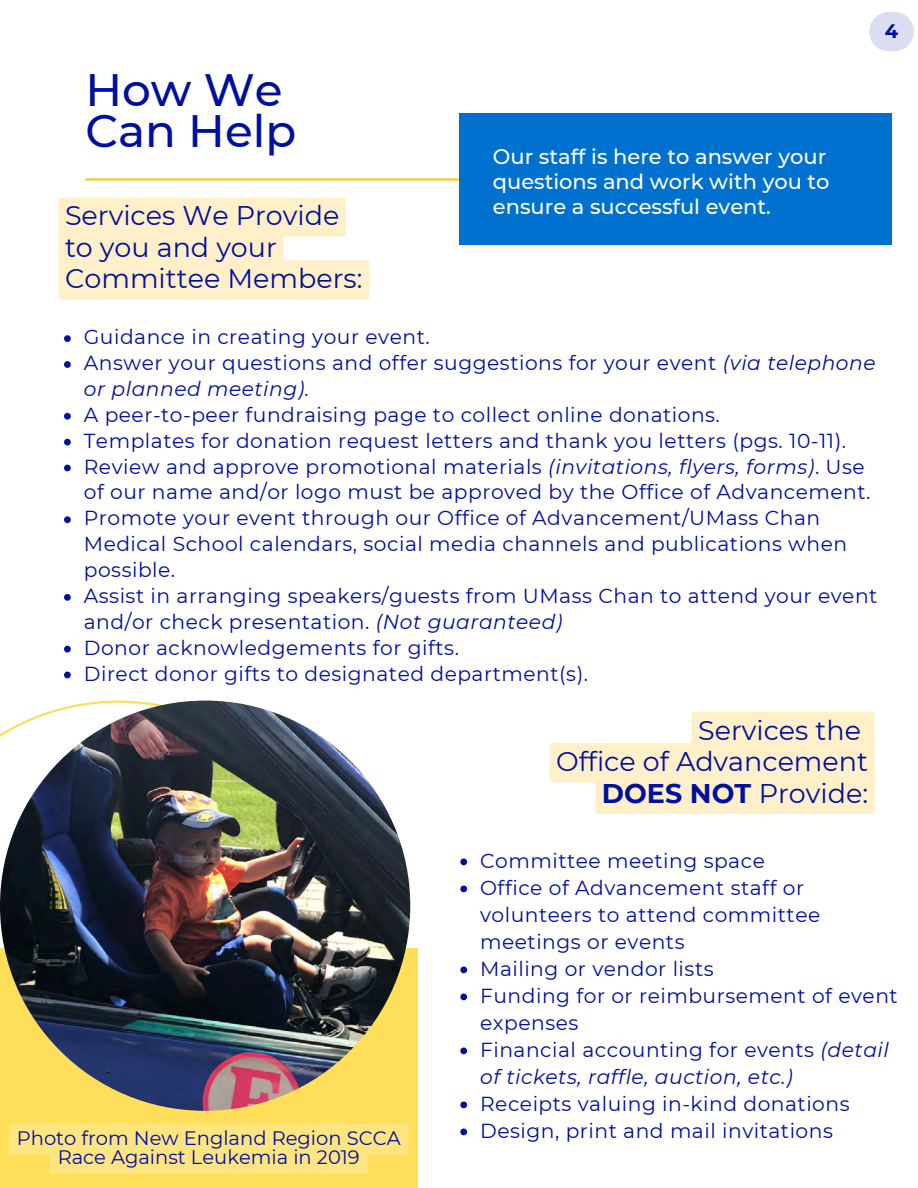
<style>
.page{position:relative;width:918px;height:1188px;background:#fff}
.page>*{position:absolute;margin:0;border:0;box-sizing:border-box;transform-origin:0 0}
.t1{font:500 45.3px/40.5px "Montserrat";color:#000f9f}
.t2{font:27px/31.5px "Montserrat";color:#000f9f}
.t3{font:500 21px/24.8px "Montserrat";color:#fff}
.t4{font:20.25px/25.8px "Montserrat";letter-spacing:.025em;color:#000f9f}
.t5{font:italic 20.25px/27px "Montserrat";letter-spacing:.025em;color:#000f9f}
.t6{font:19.5px/19.2px "Montserrat";color:#000f9f;text-align:center}
.t7{font:700 19.5px "Montserrat";color:#000f9f}
.s1{font-style:italic}
.s2{font-weight:700}
.s3{font-style:normal}
</style>
<div class="page">
<svg style="left:0;top:701px;width:343px;height:245px"></svg>
<div style="left:0;top:948px;width:417px;height:240px;background:#ffde59"></div>
<img style="left:0;top:701px;width:410px;height:410px;border-radius:50%">
<hr style="left:85px;top:178px;width:724px;height:3px;background:#ffc629">
<div style="left:459px;top:114px;width:432px;height:131px;background:#0071ce"></div>
<svg style="left:58px;top:197px;width:311px;height:103px;background:#fff1cf"></svg>
<svg style="left:549px;top:712px;width:326px;height:102px"></svg>
<svg style="left:64px;top:335px;width:7px;height:7px"></svg>
<svg style="left:64px;top:361px;width:7px;height:7px"></svg>
<svg style="left:64px;top:413px;width:7px;height:7px"></svg>
<svg style="left:64px;top:439px;width:7px;height:6px"></svg>
<svg style="left:64px;top:465px;width:7px;height:6px"></svg>
<svg style="left:64px;top:516px;width:7px;height:7px"></svg>
<svg style="left:64px;top:594px;width:7px;height:7px"></svg>
<svg style="left:64px;top:646px;width:7px;height:6px"></svg>
<svg style="left:64px;top:672px;width:7px;height:6px"></svg>
<svg style="left:460px;top:859px;width:7px;height:6px"></svg>
<svg style="left:460px;top:886px;width:7px;height:6px"></svg>
<svg style="left:460px;top:967px;width:7px;height:6px"></svg>
<svg style="left:460px;top:994px;width:7px;height:6px"></svg>
<svg style="left:460px;top:1048px;width:7px;height:6px"></svg>
<svg style="left:460px;top:1102px;width:7px;height:6px"></svg>
<svg style="left:460px;top:1129px;width:7px;height:6px"></svg>
<svg style="left:9px;top:1123px;width:399px;height:51px;background:#ffe47c"></svg>
<svg style="left:869px;top:12px;width:45px;height:39px"></svg>
<h1 class="t1" style="left:85px;top:70px;width:213px">How We<br>Can Help</h1>
<h3 class="t2" style="left:65px;top:200px;width:299px">Services We Provide to you and your<br>Committee Members:</h3>
<h2 class="t3" style="left:493px;top:144px;width:338px">Our staff is here to answer your questions and work with you to ensure a successful event.</h2>
<p class="t7" style="left:885px;top:19px;width:15px">4</p>
<p class="t4" style="left:84px;top:324px;width:347px">Guidance in creating your event.</p>
<p class="t4" style="left:84px;top:350px;width:793px">Answer your questions and offer suggestions for your event <span class="s1">(via telephone or planned meeting).</span></p>
<p class="t4" style="left:84px;top:402px;width:638px">A peer-to-peer fundraising page to collect online donations.</p>
<p class="t4" style="left:84px;top:428px;width:764px">Templates for donation request letters and thank you letters (pgs. 10-11).</p>
<p class="t4" style="left:84px;top:453px;width:788px">Review and approve promotional materials <span class="s1">(invitations, flyers, forms)</span>. Use of our name and/or logo must be approved by the Office of Advancement.</p>
<p class="t4" style="left:84px;top:505px;width:765px">Promote your event through our Office of Advancement/UMass Chan<br>Medical School calendars, social media channels and publications when possible.</p>
<p class="t4" style="left:84px;top:583px;width:795px">Assist in arranging speakers/guests from UMass Chan to attend your event and/or check presentation. <span class="s1">(Not guaranteed)</span></p>
<p class="t4" style="left:84px;top:635px;width:377px">Donor acknowledgements for gifts.</p>
<p class="t4" style="left:84px;top:660px;width:506px">Direct donor gifts to designated department(s).</p>
<p class="t2" style="left:556px;top:714px;width:314px;text-align:right">Services the<br>Office of Advancement<br><span class="s2">DOES NOT</span> Provide:</p>
<p class="t6" style="left:17px;top:1129px;width:385px">Photo from New England Region SCCA<br>Race Against Leukemia in 2019</p>
<p class="t4" style="left:480px;top:847px;width:286px">Committee meeting space</p>
<p class="t4" style="left:480px;top:874px;width:342px;line-height:27px">Office of Advancement staff or volunteers to attend committee meetings or events</p>
<h2 class="t4" style="left:480px;top:955px;width:235px">Mailing or vendor lists</h2>
<p class="t4" style="left:480px;top:982px;width:419px;line-height:27px">Funding for or reimbursement of event expenses</p>
<p class="t5" style="left:480px;top:1036px;width:410px"><span class="s3">Financial accounting for events</span> (detail of tickets, raffle, auction, etc.)</p>
<p class="t4" style="left:480px;top:1090px;width:371px">Receipts valuing in-kind donations</p>
<p class="t4" style="left:480px;top:1117px;width:354px">Design, print and mail invitations</p>
</div>
